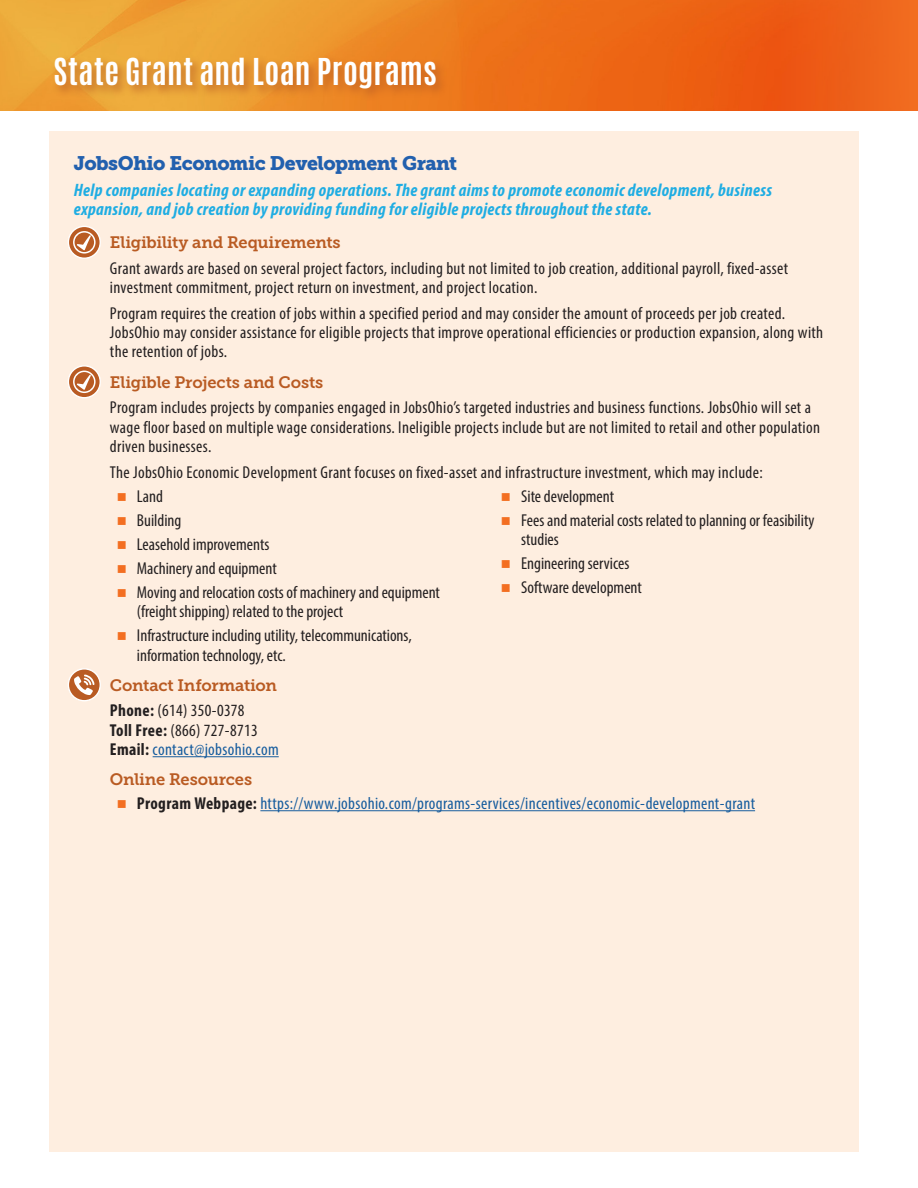
<style>
.page{position:relative;width:918px;height:1188px;background:#fff}
.page>*{position:absolute;margin:0;border:0;box-sizing:border-box;transform-origin:0 0}
.t1{font:31.5px "Antonio";letter-spacing:.015em;color:#fff}
.t2{font:19.5px "Museo Slab 900";letter-spacing:-.025em;color:#2260ae}
.t3{font:italic 700 condensed 18px/19.5px "Myriad Pro";letter-spacing:.02em;color:#1fade3}
.t4{font:condensed 17.25px/19.5px "Myriad Pro";letter-spacing:.02em;color:#231f20}
.t5{font:condensed 17.25px/24px "Myriad Pro";color:#231f20}
.t6{font:condensed 17.25px "Myriad Pro";letter-spacing:.02em;color:#175d9e}
.t7{font:16.5px "Museo Slab 700";letter-spacing:-.01em;color:#b95b23}
.s1{font-weight:700}
.s2{color:#175d9e}
.s3{font-weight:700;color:#231f20}
</style>
<div class="page">
<img style="left:0;top:0;width:918px;height:110px">
<div style="left:51px;top:55px;width:397px;height:46px;background:#b95b23;opacity:.75"></div>
<div style="left:49px;top:131px;width:810px;height:1021px;background:#feeee0"></div>
<hr style="left:153px;top:756px;width:126px;height:1px;background:#175d9e">
<hr style="left:260px;top:810px;width:495px;height:1px;background:#175d9e">
<svg style="left:68px;top:226px;width:32px;height:32px"></svg>
<svg style="left:73px;top:231px;width:23px;height:23px"></svg>
<div style="left:68px;top:226px;width:33px;height:33px;border:1px solid #fff;border-radius:50%"></div>
<svg style="left:68px;top:366px;width:32px;height:32px"></svg>
<svg style="left:73px;top:371px;width:23px;height:22px"></svg>
<div style="left:68px;top:365px;width:33px;height:33px;border:1px solid #fff;border-radius:50%"></div>
<svg style="left:68px;top:669px;width:32px;height:32px"></svg>
<svg style="left:74px;top:675px;width:21px;height:20px"></svg>
<div style="left:68px;top:668px;width:33px;height:33px;border:1px solid #fff;border-radius:50%"></div>
<h1 class="t1" style="left:54px;top:49px;width:384px">State Grant and Loan Programs</h1>
<p class="t2" style="left:74px;top:152px;width:385px">JobsOhio Economic Development Grant</p>
<p class="t3" style="left:74px;top:179px;width:700px">Help companies locating or expanding operations. The grant aims to promote economic development, business expansion, and job creation by providing funding for eligible projects throughout the state.</p>
<p class="t7" style="left:110px;top:233px;width:232px">Eligibility and Requirements</p>
<p class="t4" style="left:110px;top:258px;width:680px">Grant awards are based on several project factors, including but not limited to job creation, additional payroll, fixed-asset investment commitment, project return on investment, and project location.</p>
<p class="t4" style="left:110px;top:303px;width:715px">Program requires the creation of jobs within a specified period and may consider the amount of proceeds per job created.<br>JobsOhio may consider assistance for eligible projects that improve operational efficiencies or production expansion, along with the retention of jobs.</p>
<p class="t7" style="left:110px;top:372px;width:215px">Eligible Projects and Costs</p>
<p class="t4" style="left:110px;top:397px;width:712px">Program includes projects by companies engaged in JobsOhio’s targeted industries and business functions. JobsOhio will set a wage floor based on multiple wage considerations. Ineligible projects include but are not limited to retail and other population driven businesses.</p>
<p class="t4" style="left:137px;top:460px;width:627px;line-height:24px;text-indent:-27px">The JobsOhio Economic Development Grant focuses on fixed-asset and infrastructure investment, which may include:<br>Land<br>Building<br>Leasehold improvements<br>Machinery and equipment<br>Moving and relocation costs of machinery and equipment</p>
<p class="t5" style="left:137px;top:599px;width:276px">(freight shipping) related to the project<br>Infrastructure including utility, telecommunications,</p>
<p class="t5" style="left:137px;top:643px;width:150px">information technology, etc.</p>
<p class="t5" style="left:521px;top:484px;width:295px">Site development<br>Fees and material costs related to planning or feasibility</p>
<p class="t5" style="left:521px;top:527px;width:122px">studies<br>Engineering services<br>Software development</p>
<p class="t7" style="left:110px;top:675px;width:169px">Contact Information</p>
<p class="t4" style="left:110px;top:700px;width:170px"><span class="s1">Phone:</span> (614) 350-0378<br><span class="s1">Toll Free:</span> (866) 727-8713<br><span class="s1">Email:</span> <span class="s2">contact@jobsohio.com</span></p>
<p class="t7" style="left:110px;top:770px;width:144px">Online Resources</p>
<p class="t6" style="left:137px;top:793px;width:620px"><span class="s3">Program Webpage:</span> https://www.jobsohio.com/programs-services/incentives/economic-development-grant</p>
</div>
